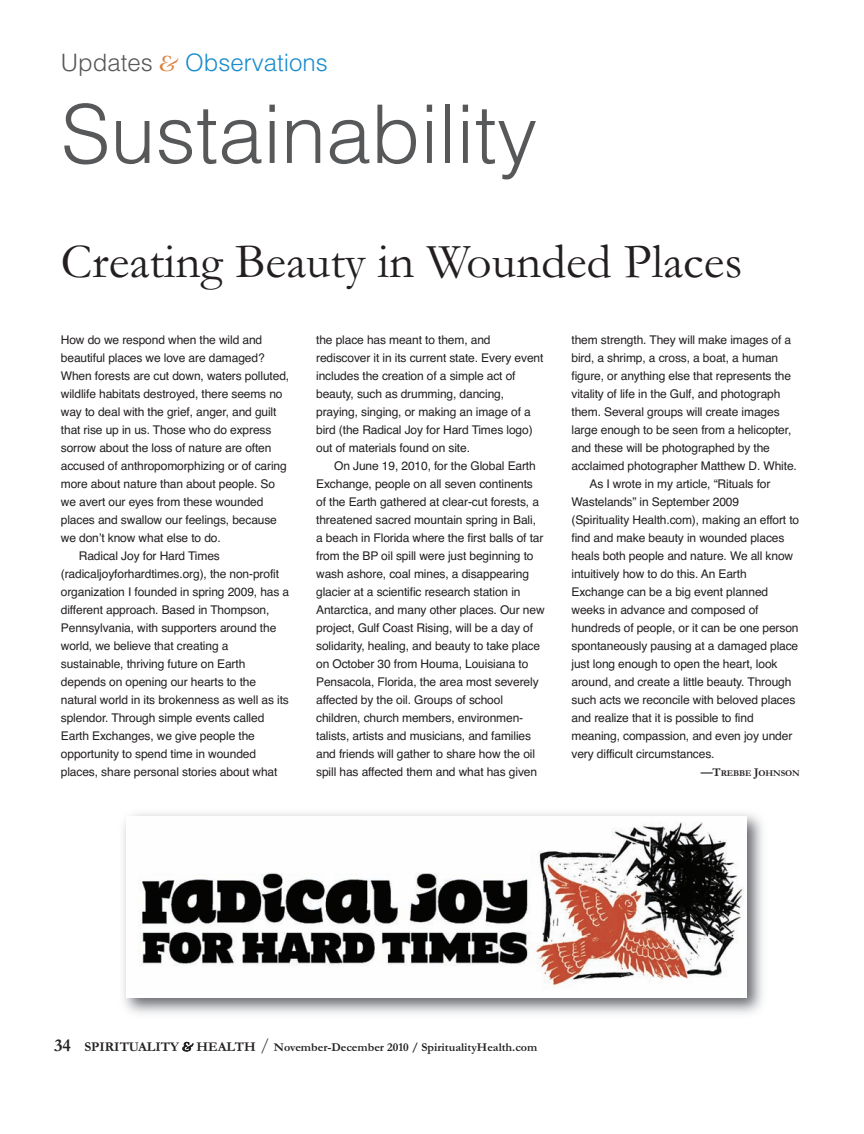
<style>
.page{position:relative;width:864px;height:1134px;background:#fff}
.page>*{position:absolute;margin:0;border:0;box-sizing:border-box;transform-origin:0 0}
.t1{font:300 81px "Helvetica";color:#57585a}
.t2{font:49.5px "Garamond";color:#231f20}
.t3{font:300 24px "Helvetica";color:#1a8bcc}
.t4{font:12px/18px "Helvetica";letter-spacing:-.01em;color:#231f20}
.t5{font:700 12px "Garamond";color:#231f20}
.t6{font:700 9px "Garamond";letter-spacing:-.015em;color:#231f20}
.s1{color:#57585a}
.s2{font-family:"Veljovic";font-weight:500;color:#dc823f}
.s3{font-size:12px}
.s4{font-size:18px}
.s5{font-size:13.5px}
.s6{font-family:"Veljovic";font-weight:500;font-size:13.5px}
.s7{font-weight:400;font-size:18px}
</style>
<div class="page">
<img style="left:123px;top:813px;width:640px;height:201px">
<div style="left:126px;top:817px;width:621px;height:181px;background:#fff"></div>
<img style="left:139px;top:822px;width:605px;height:164px">
<h3 class="t3" style="left:61px;top:54px;width:268px"><span class="s1">Updates</span> <span class="s2">&amp;</span> Observations</h3>
<h1 class="t1" style="left:61px;top:105px;width:478px">Sustainability</h1>
<h2 class="t2" style="left:61px;top:231px;width:683px">Creating Beauty in Wounded Places</h2>
<p class="t4" style="left:61px;top:331px;width:203px">How do we respond when the wild and</p>
<p class="t4" style="left:61px;top:349px;width:205px">beautiful places we love are damaged?</p>
<p class="t4" style="left:61px;top:367px;width:230px">When forests are cut down, waters polluted,</p>
<p class="t4" style="left:61px;top:385px;width:223px">wildlife habitats destroyed, there seems no</p>
<p class="t4" style="left:61px;top:403px;width:217px">way to deal with the grief, anger, and guilt</p>
<p class="t4" style="left:61px;top:421px;width:212px">that rise up in us. Those who do express</p>
<p class="t4" style="left:61px;top:439px;width:212px">sorrow about the loss of nature are often</p>
<p class="t4" style="left:61px;top:457px;width:227px">accused of anthropomorphizing or of caring</p>
<p class="t4" style="left:61px;top:475px;width:216px">more about nature than about people. So</p>
<p class="t4" style="left:61px;top:493px;width:204px">we avert our eyes from these wounded</p>
<p class="t4" style="left:61px;top:511px;width:218px">places and swallow our feelings, because</p>
<p class="t4" style="left:61px;top:529px;width:161px">we donʼt know what else to do.</p>
<p class="t4" style="left:79px;top:547px;width:143px">Radical Joy for Hard Times</p>
<p class="t4" style="left:61px;top:565px;width:220px">(radicaljoyforhardtimes.org), the non-profit</p>
<p class="t4" style="left:61px;top:583px;width:230px">organization I founded in spring 2009, has a</p>
<p class="t4" style="left:61px;top:601px;width:210px">different approach. Based in Thompson,</p>
<p class="t4" style="left:61px;top:619px;width:217px">Pennsylvania, with supporters around the</p>
<p class="t4" style="left:61px;top:637px;width:169px">world, we believe that creating a</p>
<p class="t4" style="left:61px;top:655px;width:186px">sustainable, thriving future on Earth</p>
<p class="t4" style="left:61px;top:673px;width:197px">depends on opening our hearts to the</p>
<p class="t4" style="left:61px;top:691px;width:230px">natural world in its brokenness as well as its</p>
<p class="t4" style="left:61px;top:709px;width:205px">splendor. Through simple events called</p>
<p class="t4" style="left:61px;top:727px;width:196px">Earth Exchanges, we give people the</p>
<p class="t4" style="left:61px;top:745px;width:197px">opportunity to spend time in wounded</p>
<p class="t4" style="left:61px;top:763px;width:218px">places, share personal stories about what</p>
<p class="t4" style="left:316px;top:331px;width:229px">the place has meant to them, and rediscover it in its current state. Every event includes the creation of a simple act of beauty, such as drumming, dancing, praying, singing, or making an image of a bird (the Radical Joy for Hard Times logo) out of materials found on site.</p>
<p class="t4" style="left:316px;top:457px;width:230px;text-indent:18px">On June 19, 2010, for the Global Earth Exchange, people on all seven continents of the Earth gathered at clear-cut forests, a threatened sacred mountain spring in Bali, a beach in Florida where the first balls of tar from the BP oil spill were just beginning to wash ashore, coal mines, a disappearing glacier at a scientific research station in Antarctica, and many other places. Our new project, Gulf Coast Rising, will be a day of solidarity, healing, and beauty to take place on October 30 from Houma, Louisiana to Pensacola, Florida, the area most severely affected by the oil. Groups of school children, church members, environmen&shy;talists, artists and musicians, and families and friends will gather to share how the oil spill has affected them and what has given</p>
<p class="t4" style="left:572px;top:331px;width:221px">them strength. They will make images of a</p>
<p class="t4" style="left:572px;top:349px;width:208px">bird, a shrimp, a cross, a boat, a human</p>
<p class="t4" style="left:572px;top:367px;width:221px">figure, or anything else that represents the</p>
<p class="t4" style="left:572px;top:385px;width:210px">vitality of life in the Gulf, and photograph</p>
<p class="t4" style="left:572px;top:403px;width:210px">them. Several groups will create images</p>
<p class="t4" style="left:572px;top:421px;width:221px">large enough to be seen from a helicopter,</p>
<p class="t4" style="left:572px;top:439px;width:200px">and these will be photographed by the</p>
<p class="t4" style="left:572px;top:457px;width:227px">acclaimed photographer Matthew D. White.</p>
<p class="t4" style="left:590px;top:475px;width:182px">As I wrote in my article, “Rituals for</p>
<p class="t4" style="left:572px;top:493px;width:169px">Wastelands” in September 2009</p>
<p class="t4" style="left:572px;top:511px;width:229px">(Spirituality Health.com), making an effort to</p>
<p class="t4" style="left:572px;top:529px;width:215px">find and make beauty in wounded places</p>
<p class="t4" style="left:572px;top:547px;width:223px">heals both people and nature. We all know</p>
<p class="t4" style="left:572px;top:565px;width:177px">intuitively how to do this. An Earth</p>
<p class="t4" style="left:572px;top:583px;width:198px">Exchange can be a big event planned</p>
<p class="t4" style="left:572px;top:601px;width:189px">weeks in advance and composed of</p>
<p class="t4" style="left:572px;top:619px;width:229px">hundreds of people, or it can be one person</p>
<p class="t4" style="left:572px;top:637px;width:228px">spontaneously pausing at a damaged place</p>
<p class="t4" style="left:572px;top:655px;width:208px">just long enough to open the heart, look</p>
<p class="t4" style="left:572px;top:673px;width:221px">around, and create a little beauty. Through</p>
<p class="t4" style="left:572px;top:691px;width:225px">such acts we reconcile with beloved places</p>
<p class="t4" style="left:572px;top:709px;width:184px">and realize that it is possible to find</p>
<p class="t4" style="left:572px;top:727px;width:222px">meaning, compassion, and even joy under</p>
<p class="t4" style="left:572px;top:745px;width:145px">very difficult circumstances.</p>
<p class="t6" style="left:701px;top:768px;width:101px"><span class="s3">—T</span>REBBE <span class="s3">J</span>OHNSON</p>
<p class="t5" style="left:54px;top:1040px;width:485px"><span class="s4">34</span> <span class="s5">SPIRITUALITY</span> <span class="s6">&amp;</span> <span class="s5">HEALTH</span> <span class="s7">/</span> November-December 2010 / SpiritualityHealth.com</p>
</div>
